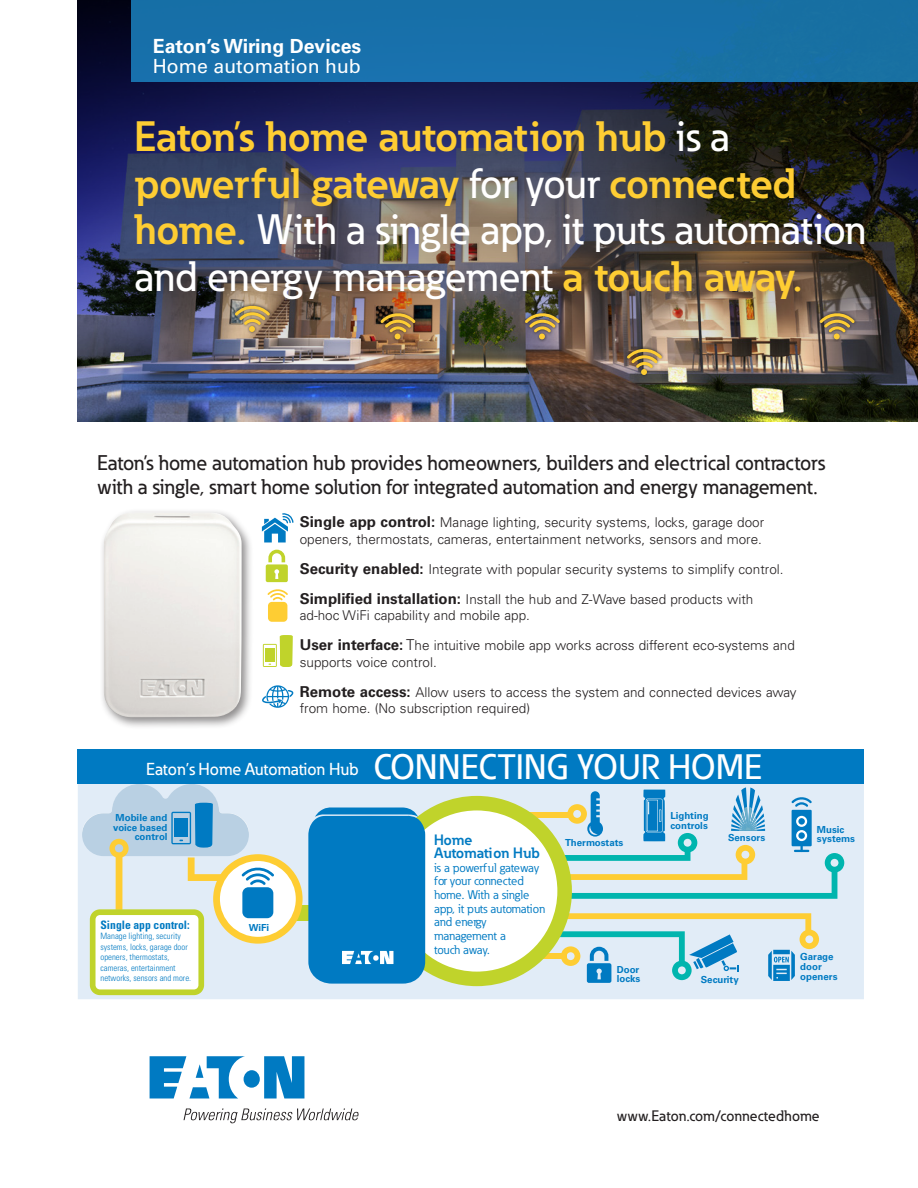
<style>
.page{position:relative;width:918px;height:1188px;background:#fff}
.page>*{position:absolute;margin:0;border:0;box-sizing:border-box;transform-origin:0 0}
._01_Headline___ADJ_S{font:700 42px/46.5px "Eaton";color:#fecd33}
.t1{font:500 34.95px "Eaton";color:#fff}
._01_Headline___ADJ_S-2{font:500 21px/24px "Eaton";color:#231f20}
._00_Product__Line_2{font:700 19.5px "Univers LT Std";color:#fff}
._00_Product__Line_2-2{font:19.5px "Univers LT Std";color:#fff}
.t2{font:500 17.25px "Eaton";color:#fff}
._13_Contact_CTA_Eato{font:500 15px "Eaton";letter-spacing:.01em;color:#231f20}
.t3{font:700 14.85px/13.6px "Eaton";color:#007ac2}
._02_Bullet1__8_5_pt{font:300 13.5px/16.5px "Univers LT Std";color:#231f20}
.t4{font:12.3px/13.6px "Eaton";color:#007ac2}
.t5{font:700 condensed 11.7px "Univers LT Std";color:#007ac2}
.t6{font:700 9.75px/9.8px "Univers LT Std";color:#007ac2}
.t7{font:300 condensed 8.7px/10.5px "Univers LT Std";color:#007ac2}
.s1{font-weight:500;color:#fff}
.s2{font-weight:700;font-size:15px}
.s3{font-size:15px}
</style>
<div class="page">
<svg style="left:150px;top:1056px;width:154px;height:42px"></svg>
<svg style="left:184px;top:1109px;width:175px;height:14px"></svg>
<img style="left:77px;top:390px;width:841px;height:31px">
<img style="left:77px;top:0;width:841px;height:390px">
<div style="left:100px;top:508px;width:153px;height:221px;background:#231f20;opacity:.51"></div>
<img style="left:104px;top:512px;width:138px;height:205px">
<svg style="left:266px;top:550px;width:22px;height:32px"></svg>
<svg style="left:262px;top:685px;width:32px;height:23px"></svg>
<svg style="left:262px;top:513px;width:32px;height:29px"></svg>
<svg style="left:263px;top:635px;width:30px;height:32px"></svg>
<div style="left:268px;top:602px;width:19px;height:20px;background:#fecd33;border-radius:4px"></div>
<svg style="left:267px;top:589px;width:21px;height:11px"></svg>
<div style="left:817px;top:311px;width:40px;height:31px;background:#231f20;opacity:.75"></div>
<svg style="left:820px;top:311px;width:35px;height:28px"></svg>
<div style="left:378px;top:311px;width:40px;height:31px;background:#231f20;opacity:.75"></div>
<svg style="left:380px;top:311px;width:36px;height:28px"></svg>
<div style="left:522px;top:311px;width:41px;height:31px;background:#231f20;opacity:.75"></div>
<svg style="left:525px;top:311px;width:35px;height:28px"></svg>
<div style="left:232px;top:303px;width:41px;height:32px;background:#231f20;opacity:.75"></div>
<svg style="left:235px;top:303px;width:35px;height:29px"></svg>
<div style="left:624px;top:346px;width:41px;height:32px;background:#231f20;opacity:.75"></div>
<svg style="left:627px;top:346px;width:35px;height:29px"></svg>
<div style="left:78px;top:784px;width:786px;height:215px;background:#e1ecf7"></div>
<div style="left:77px;top:749px;width:787px;height:35px;background:#007ac2"></div>
<svg style="left:82px;top:784px;width:762px;height:211px"></svg>
<div style="left:132px;top:0;width:786px;height:82px;background:#1870a9"></div>
<p class="_00_Product__Line_2" style="left:153px;top:35px;width:210px">Eaton’s Wiring Devices</p>
<p class="_00_Product__Line_2-2" style="left:153px;top:54px;width:209px">Home automation hub</p>
<p class="_01_Headline___ADJ_S" style="left:134px;top:113px;width:733px">Eaton’s home automation hub <span class="s1">is a </span>powerful gateway <span class="s1">for your</span> connected home. <span class="s1">With a single app, it puts automation and energy management</span> a touch away.</p>
<p class="_01_Headline___ADJ_S-2" style="left:97px;top:450px;width:730px">Eaton’s home automation hub provides homeowners, builders and electrical contractors with a single, smart home solution for integrated automation and energy management.</p>
<p class="_02_Bullet1__8_5_pt" style="left:300px;top:514px;width:466px"><span class="s2">Single app control:</span> Manage lighting, security systems, locks, garage door openers, thermostats, cameras, entertainment networks, sensors and more.</p>
<p class="_02_Bullet1__8_5_pt" style="left:300px;top:561px;width:485px"><span class="s2">Security enabled:</span> Integrate with popular security systems to simplify control.</p>
<p class="_02_Bullet1__8_5_pt" style="left:300px;top:591px;width:455px"><span class="s2">Simplified installation:</span> Install the hub and Z-Wave based products with ad-hoc WiFi capability and mobile app.</p>
<p class="_02_Bullet1__8_5_pt" style="left:300px;top:637px;width:497px"><span class="s2">User interface:</span> <span class="s3">T</span>he intuitive mobile app works across different eco-systems and supports voice control.</p>
<p class="_02_Bullet1__8_5_pt" style="left:300px;top:684px;width:498px"><span class="s2">Remote access:</span> Allow users to access the system and connected devices away from home. (No subscription required)</p>
<p class="t2" style="left:146px;top:758px;width:214px">Eaton’s Home Automation Hub</p>
<p class="t6" style="left:113px;top:813px;width:56px;text-align:right">Mobile and voice based control</p>
<p class="t5" style="left:100px;top:918px;width:91px">Single app control:</p>
<p class="t7" style="left:100px;top:931px;width:92px">Manage lighting, security systems, locks, garage door openers, thermostats, cameras, entertainment networks, sensors and more.</p>
<p class="t6" style="left:249px;top:923px;width:22px">WiFi</p>
<h2 class="t1" style="left:374px;top:746px;width:390px">CONNECTING YOUR HOME</h2>
<p class="t3" style="left:434px;top:832px;width:107px">Home<br>Automation Hub</p>
<p class="t4" style="left:434px;top:861px;width:113px">is a powerful gateway for your connected home. With a single app, it puts automation and energy management a<br>touch away.</p>
<p class="t6" style="left:565px;top:838px;width:60px">Thermostats</p>
<p class="t6" style="left:617px;top:965px;width:25px">Door locks</p>
<p class="t6" style="left:670px;top:811px;width:40px">Lighting controls</p>
<p class="t6" style="left:728px;top:833px;width:39px">Sensors</p>
<p class="t6" style="left:817px;top:824px;width:40px">Music systems</p>
<p class="t6" style="left:701px;top:975px;width:39px">Security</p>
<p class="t6" style="left:800px;top:952px;width:39px">Garage door openers</p>
<p class="_13_Contact_CTA_Eato" style="left:617px;top:1107px;width:204px">www.Eaton.com/connectedhome</p>
</div>
